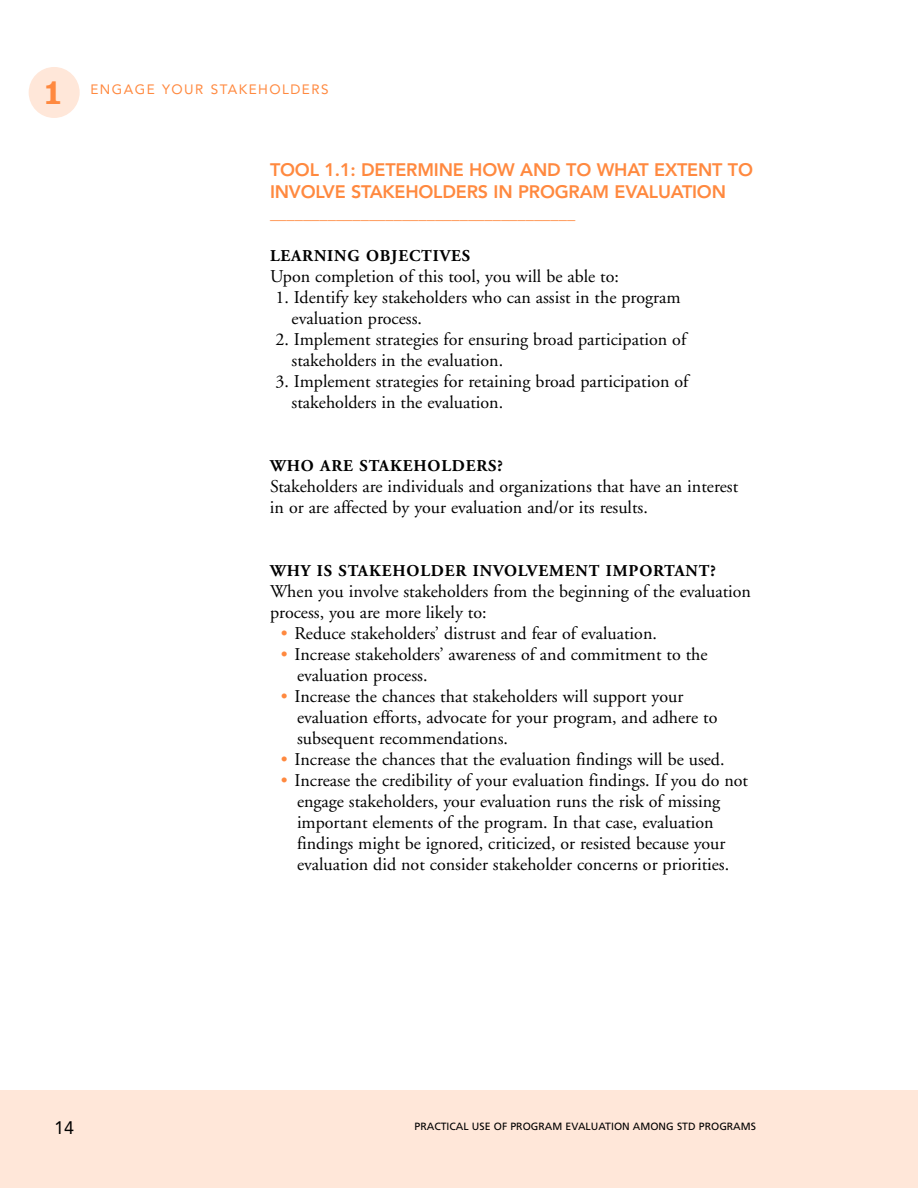
<style>
.page{position:relative;width:918px;height:1188px;background:#fff}
.page>*{position:absolute;margin:0;border:0;box-sizing:border-box;transform-origin:0 0}
.t1{font:700 34.5px "Clarendon T";color:#ff893f}
.t2{font:18px/21px "Adobe Garamond";color:#000}
.t3{font:800 18px/22.5px "Avenir";letter-spacing:-.01em;color:#ff893f}
.t4{font:18px "Avenir";color:#000}
.t5{font:700 16.5px "Adobe Garamond";letter-spacing:.05em;color:#000}
.t6{font:16.5px "Adobe Garamond";color:#ff893f}
.t7{font:13.5px "Avenir";letter-spacing:.11em;color:#ff893f}
.t8{font:10.5px "Frutiger";color:#000}
.s1{color:#ff893f}
</style>
<div class="page">
<div style="left:0;top:1090px;width:918px;height:98px;background:#ffe7d9"></div>
<div style="left:29px;top:67px;width:51px;height:51px;background:#ffe7d9;border-radius:50%"></div>
<h1 class="t1" style="left:43px;top:72px;width:21px">1</h1>
<p class="t7" style="left:90px;top:84px;width:240px">ENGAGE YOUR STAKEHOLDERS</p>
<p class="t3" style="left:270px;top:160px;width:485px">TOOL 1.1: DETERMINE HOW AND TO WHAT EXTENT TO<br>INVOLVE STAKEHOLDERS IN PROGRAM EVALUATION</p>
<p class="t6" style="left:270px;top:207px;width:307px">_____________________________________</p>
<p class="t5" style="left:270px;top:249px;width:202px">LEARNING OBJECTIVES</p>
<p class="t2" style="left:270px;top:267px;width:350px">Upon completion of this tool, you will be able to:</p>
<p class="t2" style="left:292px;top:288px;width:391px;text-indent:-16px">1. Identify key stakeholders who can assist in the program evaluation process.</p>
<p class="t2" style="left:292px;top:330px;width:396px;text-indent:-16px">2. Implement strategies for ensuring broad participation of stakeholders in the evaluation.</p>
<p class="t2" style="left:292px;top:372px;width:398px;text-indent:-16px">3. Implement strategies for retaining broad participation of stakeholders in the evaluation.</p>
<p class="t5" style="left:270px;top:459px;width:234px">WHO ARE STAKEHOLDERS?</p>
<p class="t2" style="left:270px;top:477px;width:470px">Stakeholders are individuals and organizations that have an interest in or are affected by your evaluation and/or its results.</p>
<p class="t4" style="left:54px;top:1120px;width:22px">14</p>
<p class="t5" style="left:270px;top:564px;width:447px">WHY IS STAKEHOLDER INVOLVEMENT IMPORTANT?</p>
<p class="t2" style="left:270px;top:582px;width:483px">When you involve stakeholders from the beginning of the evaluation process, you are more likely to:</p>
<p class="t2" style="left:281px;top:624px;width:378px"><span class="s1">•</span> Reduce stakeholders’ distrust and fear of evaluation.</p>
<p class="t2" style="left:297px;top:645px;width:412px;text-indent:-16px"><span class="s1">•</span> Increase stakeholders’ awareness of and commitment to the evaluation process.</p>
<p class="t2" style="left:297px;top:687px;width:422px;text-indent:-16px"><span class="s1">•</span> Increase the chances that stakeholders will support your evaluation efforts, advocate for your program, and adhere to subsequent recommendations.</p>
<p class="t2" style="left:281px;top:750px;width:445px"><span class="s1">•</span> Increase the chances that the evaluation findings will be used.</p>
<p class="t2" style="left:297px;top:771px;width:453px;text-indent:-16px"><span class="s1">•</span> Increase the credibility of your evaluation findings. If you do not engage stakeholders, your evaluation runs the risk of missing important elements of the program. In that case, evaluation findings might be ignored, criticized, or resisted because your evaluation did not consider stakeholder concerns or priorities.</p>
<p class="t8" style="left:414px;top:1122px;width:343px">PRACTICAL USE OF PROGRAM EVALUATION AMONG STD PROGRAMS</p>
</div>
